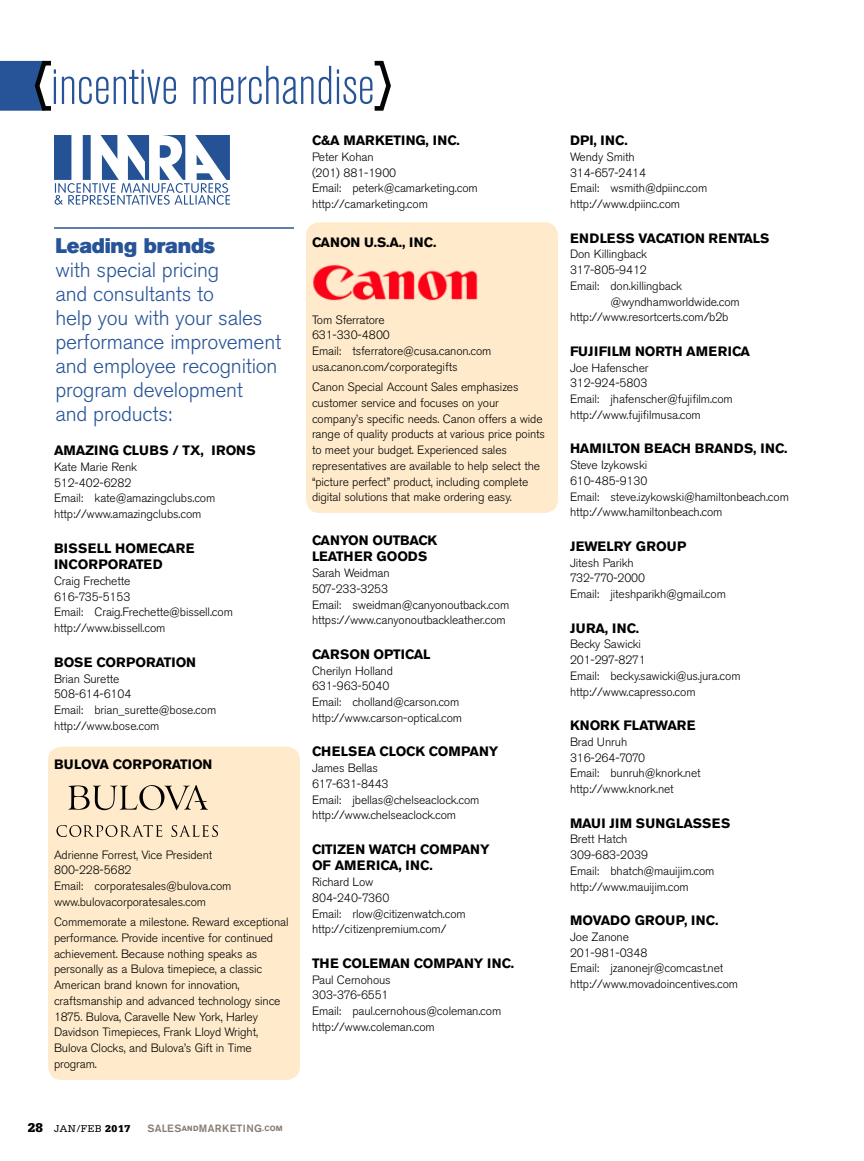
<style>
.page{position:relative;width:864px;height:1161px;background:#fff}
.page>*{position:absolute;margin:0;border:0;box-sizing:border-box;transform-origin:0 0}
.t1{font:300 condensed 54px "Akzidenz Grotesk BE";color:#275498}
.t2{font:300 21px/24px "Akzidenz Grotesk BE";letter-spacing:-.01em;color:#275498}
.t3{font:21px "Akzidenz Grotesk BE Super";letter-spacing:-.01em;color:#275498}
.t4{font:700 13.5px/16.5px "Akzidenz Grotesk BE";letter-spacing:-.01em;color:#000}
.t5{font:700 13.5px/16.5px "Akzidenz Grotesk BE";letter-spacing:.01em;color:#000}
.t6{font:700 13.5px "Akzidenz Grotesk BE";letter-spacing:.02em;color:#000}
.t7{font:300 12px/15.8px "Akzidenz Grotesk BE";letter-spacing:-.01em;color:#000}
.t8{font:500 10.5px "Akzidenz Grotesk BE";letter-spacing:.025em;color:#867c71}
.t9{font:10.5px "Serifa Std";letter-spacing:.025em;color:#000}
.s1{font-weight:900;font-size:13.5px}
.s2{font-weight:900}
.s3{font-weight:700;font-size:7.5px}
</style>
<div class="page">
<svg style="left:0;top:60px;width:51px;height:51px;background:#446597"></svg>
<svg style="left:374px;top:60px;width:17px;height:51px"></svg>
<div style="left:48px;top:747px;width:252px;height:333px;background:#ffebcb;border-radius:14px"></div>
<div style="left:306px;top:222px;width:252px;height:291px;background:#ffebcb;border-radius:14px"></div>
<div style="left:54px;top:135px;width:17px;height:45px;background:#245295"></div>
<svg style="left:55px;top:135px;width:175px;height:70px"></svg>
<hr style="left:54px;top:227px;width:240px;height:2px;background:#275498">
<svg style="left:68px;top:785px;width:140px;height:25px"></svg>
<svg style="left:56px;top:825px;width:106px;height:12px"></svg>
<svg style="left:171px;top:825px;width:47px;height:12px"></svg>
<img style="left:313px;top:264px;width:165px;height:37px">
<h1 class="t1" style="left:51px;top:56px;width:325px">incentive merchandise</h1>
<h2 class="t3" style="left:56px;top:233px;width:161px">Leading brands</h2>
<h2 class="t2" style="left:56px;top:258px;width:227px">with special pricing<br>and consultants to<br>help you with your sales performance improvement and employee recognition program development<br>and products:</h2>
<p class="t5" style="left:54px;top:442px;width:203px">AMAZING CLUBS / TX, IRONS</p>
<p class="t7" style="left:54px;top:459px;width:163px">Kate Marie Renk<br>512-402-6282<br>Email: kate@amazingclubs.com http://www.amazingclubs.com</p>
<p class="t5" style="left:54px;top:540px;width:142px">BISSELL HOMECARE<br>INCORPORATED</p>
<p class="t7" style="left:54px;top:573px;width:180px">Craig Frechette<br>616-735-5153<br>Email: Craig.Frechette@bissell.com http://www.bissell.com</p>
<p class="t4" style="left:54px;top:654px;width:144px">BOSE CORPORATION</p>
<p class="t7" style="left:54px;top:671px;width:164px">Brian Surette<br>508-614-6104<br>Email: brian_surette@bose.com http://www.bose.com</p>
<p class="t4" style="left:54px;top:756px;width:160px">BULOVA CORPORATION</p>
<p class="t7" style="left:54px;top:847px;width:179px">Adrienne Forrest, Vice President<br>800-228-5682<br>Email: corporatesales@bulova.com www.bulovacorporatesales.com</p>
<p class="t7" style="left:54px;top:914px;width:236px">Commemorate a milestone. Reward exceptional performance. Provide incentive for continued achievement. Because nothing speaks as personally as a Bulova timepiece, a classic American brand known for innovation, craftsmanship and advanced technology since 1875. Bulova, Caravelle New York, Harley Davidson Timepieces, Frank Lloyd Wright, Bulova Clocks, and Bulova’s Gift in Time program.</p>
<p class="t9" style="left:28px;top:1122px;width:104px"><span class="s1">28</span> JAN/FEB <span class="s2">2017</span></p>
<p class="t8" style="left:147px;top:1122px;width:137px">SALES<span class="s3">AND</span>MARKETING<span class="s3">.COM</span></p>
<p class="t5" style="left:312px;top:132px;width:149px">C&amp;A MARKETING, INC.</p>
<p class="t7" style="left:312px;top:149px;width:167px">Peter Kohan<br>(201) 881-1900<br>Email: peterk@camarketing.com http://camarketing.com</p>
<p class="t4" style="left:312px;top:234px;width:126px">CANON U.S.A., INC.</p>
<p class="t7" style="left:312px;top:312px;width:181px">Tom Sferratore<br>631-330-4800<br>Email: tsferratore@cusa.canon.com usa.canon.com/corporategifts</p>
<p class="t7" style="left:312px;top:379px;width:235px">Canon Special Account Sales emphasizes customer service and focuses on your company’s specific needs. Canon offers a wide range of quality products at various price points to meet your budget. Experienced sales representatives are available to help select the “picture perfect” product, including complete digital solutions that make ordering easy.</p>
<p class="t4" style="left:312px;top:532px;width:127px">CANYON OUTBACK<br>LEATHER GOODS</p>
<p class="t7" style="left:312px;top:565px;width:199px">Sarah Weidman<br>507-233-3253<br>Email: sweidman@canyonoutback.com https://www.canyonoutbackleather.com</p>
<p class="t4" style="left:312px;top:646px;width:120px">CARSON OPTICAL</p>
<p class="t7" style="left:312px;top:663px;width:152px">Cherilyn Holland<br>631-963-5040<br>Email: cholland@carson.com http://www.carson-optical.com</p>
<p class="t4" style="left:312px;top:744px;width:188px">CHELSEA CLOCK COMPANY</p>
<p class="t7" style="left:312px;top:760px;width:169px">James Bellas<br>617-631-8443<br>Email: jbellas@chelseaclock.com http://www.chelseaclock.com</p>
<p class="t4" style="left:312px;top:841px;width:179px">CITIZEN WATCH COMPANY<br>OF AMERICA, INC.</p>
<p class="t7" style="left:312px;top:874px;width:155px">Richard Low<br>804-240-7360<br>Email: rlow@citizenwatch.com http://citizenpremium.com/</p>
<p class="t4" style="left:312px;top:955px;width:204px">THE COLEMAN COMPANY INC.</p>
<p class="t7" style="left:312px;top:972px;width:191px">Paul Cernohous<br>303-376-6551<br>Email: paul.cernohous@coleman.com http://www.coleman.com</p>
<p class="t4" style="left:570px;top:132px;width:59px">DPI, INC.</p>
<p class="t7" style="left:570px;top:149px;width:139px">Wendy Smith<br>314-657-2414<br>Email: wsmith@dpiinc.com http://www.dpiinc.com</p>
<p class="t4" style="left:570px;top:230px;width:201px">ENDLESS VACATION RENTALS</p>
<p class="t7" style="left:570px;top:247px;width:79px">Don Killingback</p>
<p class="t7" style="left:570px;top:262px;width:78px">317-805-9412</p>
<p class="t7" style="left:570px;top:278px;width:114px">Email: don.killingback</p>
<p class="t7" style="left:610px;top:294px;width:131px">@wyndhamworldwide.com</p>
<p class="t7" style="left:570px;top:310px;width:160px">http://www.resortcerts.com/b2b</p>
<p class="t5" style="left:570px;top:343px;width:182px">FUJIFILM NORTH AMERICA</p>
<p class="t7" style="left:570px;top:360px;width:164px">Joe Hafenscher<br>312-924-5803<br>Email: jhafenscher@fujifilm.com http://www.fujifilmusa.com</p>
<p class="t4" style="left:570px;top:441px;width:219px">HAMILTON BEACH BRANDS, INC.</p>
<p class="t7" style="left:570px;top:457px;width:220px">Steve Izykowski<br>610-485-9130<br>Email: steve.izykowski@hamiltonbeach.com http://www.hamiltonbeach.com</p>
<p class="t4" style="left:570px;top:538px;width:118px">JEWELRY GROUP</p>
<p class="t7" style="left:570px;top:555px;width:157px">Jitesh Parikh<br>732-770-2000<br>Email: jiteshparikh@gmail.com</p>
<p class="t4" style="left:570px;top:620px;width:71px">JURA, INC.</p>
<p class="t7" style="left:570px;top:637px;width:172px">Becky Sawicki<br>201-297-8271<br>Email: becky.sawicki@us.jura.com http://www.capresso.com</p>
<p class="t4" style="left:570px;top:717px;width:127px">KNORK FLATWARE</p>
<p class="t7" style="left:570px;top:734px;width:132px">Brad Unruh<br>316-264-7070<br>Email: bunruh@knork.net http://www.knork.net</p>
<p class="t6" style="left:570px;top:815px;width:162px">MAUI JIM SUNGLASSES</p>
<p class="t7" style="left:570px;top:832px;width:146px">Brett Hatch<br>309-683-2039<br>Email: bhatch@mauijim.com http://www.mauijim.com</p>
<p class="t5" style="left:570px;top:912px;width:150px">MOVADO GROUP, INC.</p>
<p class="t7" style="left:570px;top:929px;width:170px">Joe Zanone<br>201-981-0348<br>Email: jzanonejr@comcast.net http://www.movadoincentives.com</p>
</div>
